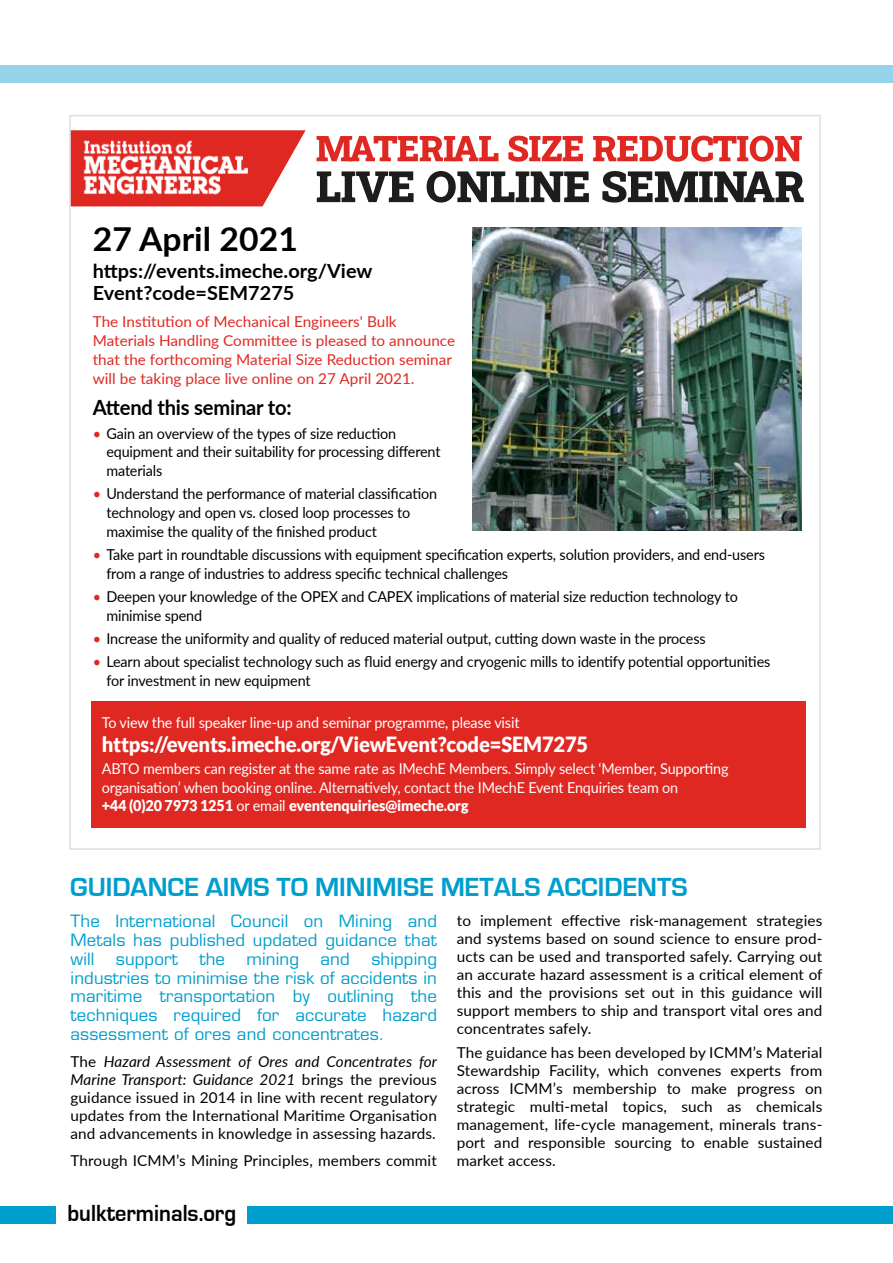
<style>
.page{position:relative;width:893px;height:1263px;background:#fff}
.page>*{position:absolute;margin:0;border:0;box-sizing:border-box;transform-origin:0 0}
.t1{font:700 33px "Lato";color:#000}
.t2{font:700 27px "Eurostile";color:#009ecd}
.t3{font:700 24px "Eurostile";color:#000;scale:.93 1}
.t4{font:900 21px "Lato";letter-spacing:-.01em;color:#fff;scale:.96 1}
.t5{font:700 21px "Lato";letter-spacing:-.01em;color:#000;scale:.96 1}
.t6{font:700 19.5px/22.5px "Lato";color:#000}
.t7{font:16.5px/18.8px "Eurostile";letter-spacing:.01em;color:#009ecd;text-align:justify}
.t8{font:15px/18px "Lato";letter-spacing:-.01em;color:#000;text-align:justify}
.t9{font:15px/18.8px "Lato";letter-spacing:-.01em;color:#000;scale:.96 1}
.t10{font:15px/18.8px "Lato";letter-spacing:-.01em;color:#fff;scale:.96 1}
.t11{font:15px/18.8px "Lato";color:#e02822}
.t12{font:15px "Lato";letter-spacing:.01em;color:#000}
.s1{color:#e02822}
.s2{font-weight:900}
.s3{font-style:italic}
</style>
<div class="page">
<div style="left:91px;top:701px;width:714px;height:127px;background:#e02822"></div>
<div style="left:0;top:65px;width:893px;height:18px;background:#95d3ea"></div>
<img style="left:72px;top:130px;width:234px;height:76px">
<div style="left:248px;top:1206px;width:645px;height:18px;background:#009ecd"></div>
<div style="left:0;top:1206px;width:56px;height:18px;background:#009ecd"></div>
<img style="left:472px;top:227px;width:329px;height:303px">
<svg style="left:317px;top:136px;width:181px;height:25px"></svg>
<svg style="left:508px;top:136px;width:75px;height:26px"></svg>
<svg style="left:593px;top:136px;width:209px;height:26px"></svg>
<svg style="left:317px;top:171px;width:97px;height:31px"></svg>
<svg style="left:427px;top:171px;width:162px;height:32px"></svg>
<svg style="left:602px;top:171px;width:202px;height:32px"></svg>
<h1 class="t1" style="left:93px;top:215px;width:207px">27 April 2021</h1>
<h3 class="t6" style="left:93px;top:259px;width:281px">https://events.imeche.org/View<br>Event?code=SEM7275</h3>
<p class="t11" style="left:93px;top:312px;width:364px">The Institution of Mechanical Engineers' Bulk Materials Handling Committee is pleased to announce that the forthcoming Material Size Reduction seminar will be taking place live online on 27 April 2021.</p>
<h3 class="t5" style="left:93px;top:392px;width:209px">Attend this seminar to:</h3>
<p class="t9" style="left:106px;top:423px;width:350px;text-indent:-14px"><span class="s1">•</span> Gain an overview of the types of size reduction equipment and their suitability for processing different materials</p>
<p class="t9" style="left:106px;top:484px;width:346px;text-indent:-14px"><span class="s1">•</span> Understand the performance of material classification technology and open vs. closed loop processes to maximise the quality of the finished product</p>
<p class="t9" style="left:106px;top:544px;width:687px;text-indent:-14px"><span class="s1">•</span> Take part in roundtable discussions with equipment specification experts, solution providers, and end-users from a range of industries to address specific technical challenges</p>
<p class="t9" style="left:106px;top:586px;width:659px;text-indent:-14px"><span class="s1">•</span> Deepen your knowledge of the OPEX and CAPEX implications of material size reduction technology to minimise spend</p>
<p class="t9" style="left:93px;top:628px;width:640px"><span class="s1">•</span> Increase the uniformity and quality of reduced material output, cutting down waste in the process</p>
<p class="t9" style="left:106px;top:652px;width:693px;text-indent:-14px"><span class="s1">•</span> Learn about specialist technology such as fluid energy and cryogenic mills to identify potential opportunities for investment in new equipment</p>
<p class="t10" style="left:102px;top:712px;width:437px">To view the full speaker line-up and seminar programme, please visit</p>
<h3 class="t4" style="left:102px;top:732px;width:508px">https://events.imeche.org/ViewEvent?code=SEM7275</h3>
<p class="t10" style="left:102px;top:758px;width:655px">ABTO members can register at the same rate as IMechE Members. Simply select ‘Member, Supporting organisation’ when booking online. Alternatively, contact the IMechE Event Enquiries team on<br><span class="s2">+44 (0)20 7973 1251</span> or email <span class="s2">eventenquiries@imeche.org</span></p>
<h2 class="t2" style="left:70px;top:872px;width:619px">GUIDANCE AIMS TO MINIMISE METALS ACCIDENTS</h2>
<p class="t7" style="left:71px;top:912px;width:368px">The International Council on Mining and Metals has published updated guidance that will</p>
<p class="t7" style="left:71px;top:949px;width:368px;text-indent:301px">shipping industries to minimise the risk of accidents in maritime transportation by outlining the techniques required for accurate hazard assessment of ores and concentrates.</p>
<p class="t8" style="left:71px;top:1052px;width:368px">The <span class="s3">Hazard Assessment of Ores and Concentrates for Marine Transport: Guidance 2021</span> brings the previous guidance issued in 2014 in line with recent regulatory updates from the International Maritime Organisation and advancements in knowledge in assessing hazards.</p>
<p class="t12" style="left:71px;top:1150px;width:368px">Through ICMM’s Mining Principles, members commit</p>
<p class="t7" style="left:116px;top:949px;width:63px">support</p>
<p class="t7" style="left:199px;top:949px;width:27px">the</p>
<p class="t7" style="left:247px;top:949px;width:54px">mining</p>
<p class="t7" style="left:321px;top:949px;width:31px">and</p>
<h3 class="t3" style="left:68px;top:1199px;width:183px">bulkterminals.org</h3>
<p class="t8" style="left:457px;top:911px;width:367px">to implement effective risk-management strategies and systems based on sound science to ensure prod&shy;ucts can be used and transported safely. Carrying out an accurate hazard assessment is a critical element of this and the provisions set out in this guidance will support members to ship and transport vital ores and concentrates safely.</p>
<p class="t8" style="left:457px;top:1043px;width:367px">The guidance has been developed by ICMM’s Material Stewardship Facility, which convenes experts from across ICMM’s membership to make progress on strategic multi-metal topics, such as chemicals management, life-cycle management, minerals trans&shy;port and responsible sourcing to enable sustained market access.</p>
</div>
